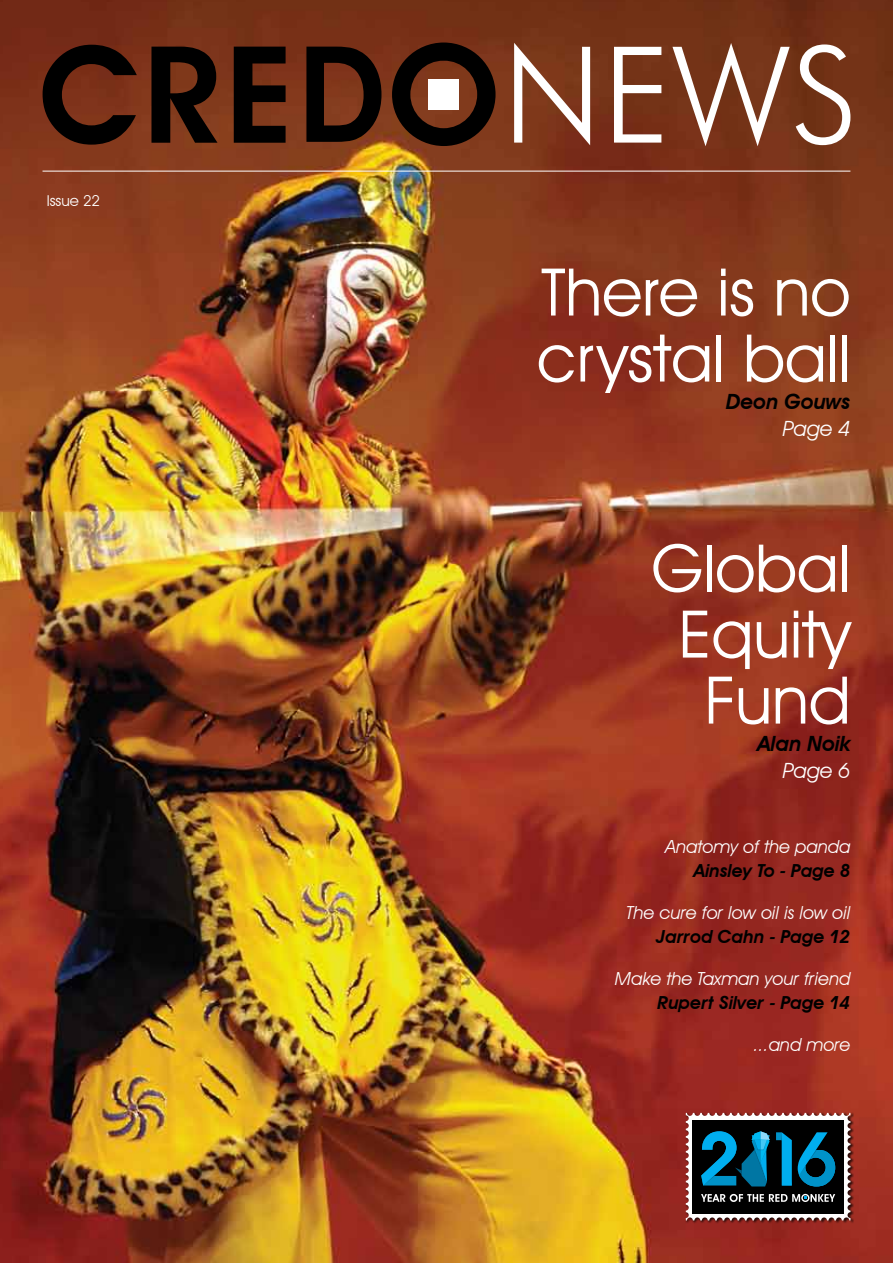
<style>
.page{position:relative;width:893px;height:1263px;background:#fff}
.page>*{position:absolute;margin:0;border:0;box-sizing:border-box;transform-origin:0 0}
.t1{font:66px/66px "Avant Garde IT Cby BT";color:#fff}
.t2{font:italic 600 21px "Avant Garde IT Cby BT";color:#000}
.t3{font:italic 21px "Avant Garde IT Cby BT";color:#fff}
.t4{font:italic 18px "Avant Garde IT Cby BT";color:#fff}
.t5{font:italic 600 18px "Avant Garde IT Cby BT";color:#000}
.t6{font:15px "Avant Garde IT Cby BT";color:#fff}
</style>
<div class="page">
<img style="left:0;top:0;width:893px;height:1263px">
<div style="left:685px;top:1112px;width:169px;height:111px;background:#000;opacity:.75"></div>
<svg style="left:686px;top:1113px;width:164px;height:107px;background:#2f4d59"></svg>
<hr style="left:43px;top:171px;width:807px;height:1px;background:#fff">
<svg style="left:43px;top:45px;width:94px;height:100px;background:#471c0e"></svg>
<svg style="left:151px;top:47px;width:66px;height:96px;background:#2c1309"></svg>
<svg style="left:234px;top:47px;width:52px;height:96px;background:#281108"></svg>
<svg style="left:306px;top:47px;width:75px;height:95px;background:#35170b"></svg>
<svg style="left:392px;top:43px;width:103px;height:103px;background:#401d0f"></svg>
<div style="left:429px;top:79px;width:30px;height:30px;background:#fff"></div>
<svg style="left:514px;top:43px;width:76px;height:102px"></svg>
<svg style="left:614px;top:47px;width:47px;height:96px"></svg>
<svg style="left:672px;top:43px;width:118px;height:103px"></svg>
<svg style="left:796px;top:44px;width:54px;height:101px"></svg>
<p class="t6" style="left:47px;top:192px;width:55px">Issue 22</p>
<h1 class="t1" style="left:537px;top:258px;width:315px">There is no crystal ball</h1>
<p class="t2" style="left:726px;top:388px;width:126px">Deon Gouws</p>
<p class="t3" style="left:783px;top:415px;width:69px">Page 4</p>
<h1 class="t1" style="left:651px;top:534px;width:200px;text-align:right">Global<br>Equity<br>Fund</h1>
<p class="t2" style="left:757px;top:730px;width:95px">Alan Noik</p>
<p class="t3" style="left:783px;top:757px;width:69px">Page 6</p>
<p class="t4" style="left:665px;top:836px;width:186px">Anatomy of the panda</p>
<p class="t5" style="left:694px;top:860px;width:158px">Ainsley To - Page 8</p>
<p class="t4" style="left:627px;top:902px;width:225px">The cure for low oil is low oil</p>
<p class="t5" style="left:656px;top:926px;width:196px">Jarrod Cahn - Page 12</p>
<p class="t4" style="left:615px;top:968px;width:237px">Make the Taxman your friend</p>
<p class="t5" style="left:657px;top:992px;width:194px">Rupert Silver - Page 14</p>
<p class="t4" style="left:753px;top:1034px;width:98px">...and more</p>
</div>
